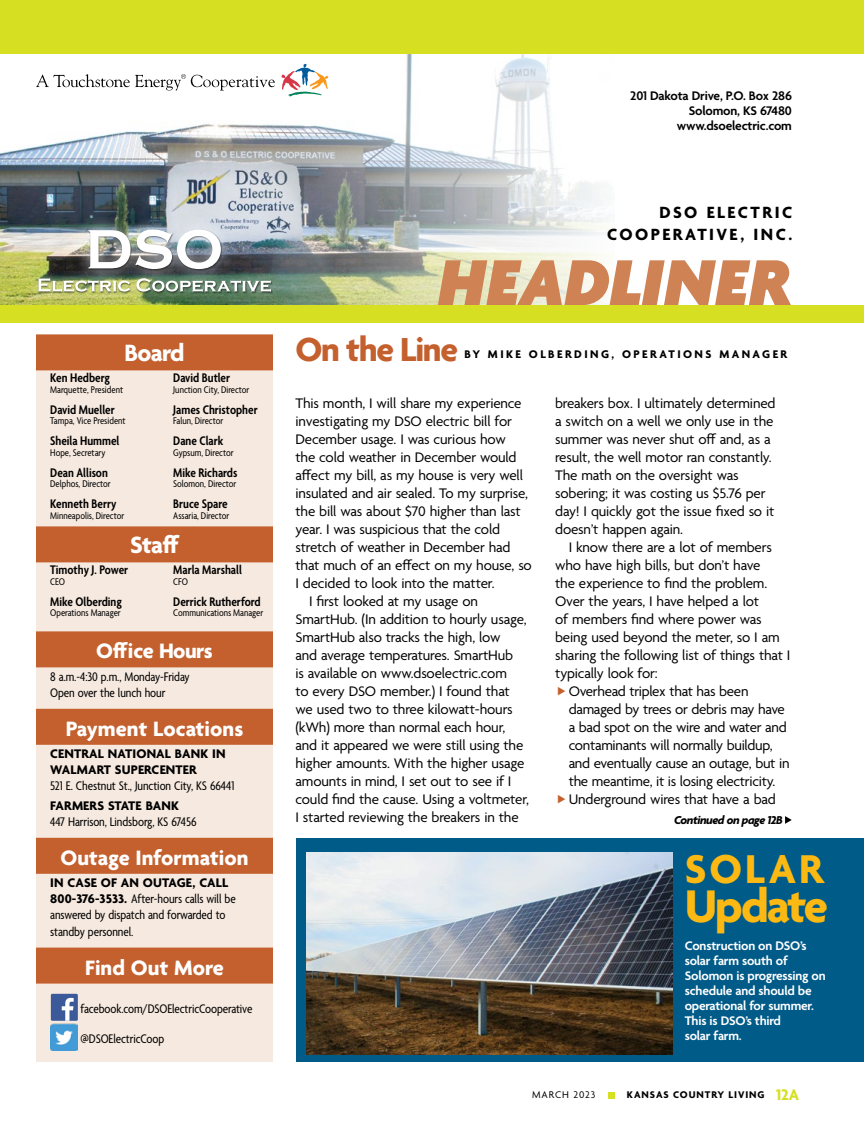
<style>
.page{position:relative;width:864px;height:1134px;background:#fff}
.page>*{position:absolute;margin:0;border:0;box-sizing:border-box;transform-origin:0 0}
.t1{font:700 49.5px "Agenda";letter-spacing:-.04em;color:#fdb913}
.t2{font:700 43.5px "Agenda";letter-spacing:.075em;color:#fdb913}
.t3{font:700 36px "Agenda";letter-spacing:-.035em;color:#c3602e}
.t4{font:700 25.5px "Agenda";letter-spacing:-.025em;color:#fff}
.t5{font:700 22.5px "Agenda";letter-spacing:.005em;color:#fff}
.t6{font:700 22.5px "Agenda";letter-spacing:-.025em;color:#fff}
.t7{font:700 17.55px/21.6px "Agenda";letter-spacing:.14em;color:#000;text-align:right}
.t8{font:15px/18px "Agenda";letter-spacing:-.01em;color:#000}
.t9{font:condensed 13.5px/16.2px "Agenda";letter-spacing:-.005em;color:#000}
.t10{font:600 condensed 13.5px "Agenda";color:#000}
.t11{font:600 13.5px/15px "Agenda";letter-spacing:-.015em;color:#fff}
.t12{font:600 13.5px/15px "Agenda";letter-spacing:-.015em;color:#000;text-align:right}
.t13{font:700 13.5px/16.2px "Agenda";letter-spacing:.01em;color:#000}
.t14{font:italic 700 12.3px "Agenda";letter-spacing:-.035em;color:#000}
.t15{font:700 12px "Agenda";letter-spacing:.205em;color:#000}
.t16{font:condensed 10.5px "Agenda";color:#000}
.t17{font:700 10.5px "Agenda";letter-spacing:.09em;color:#000}
.t18{font:10.5px "Agenda";letter-spacing:.09em;color:#000}
.s1{font-weight:700;font-stretch:normal}
.s2{font-size:16.5px;color:#d7df23}
</style>
<div class="page">
<div style="left:296px;top:839px;width:568px;height:223px;background:#005b89"></div>
<img style="left:0;top:54px;width:608px;height:251px">
<svg style="left:438px;top:260px;width:353px;height:45px"></svg>
<div style="left:0;top:305px;width:864px;height:18px;background:#d7df23"></div>
<div style="left:24px;top:215px;width:261px;height:92px;background:#fff;opacity:.75"></div>
<img style="left:36px;top:228px;width:237px;height:67px">
<img style="left:88px;top:229px;width:133px;height:40px">
<svg style="left:38px;top:278px;width:92px;height:14px"></svg>
<svg style="left:136px;top:278px;width:135px;height:14px"></svg>
<div style="left:36px;top:343px;width:237px;height:719px;background:#f6e9df"></div>
<div style="left:36px;top:334px;width:237px;height:36px;background:#c3602e"></div>
<div style="left:36px;top:526px;width:237px;height:36px;background:#c3602e"></div>
<div style="left:36px;top:631px;width:237px;height:36px;background:#c3602e"></div>
<div style="left:36px;top:709px;width:237px;height:36px;background:#c3602e"></div>
<div style="left:36px;top:838px;width:237px;height:36px;background:#c3602e"></div>
<div style="left:36px;top:948px;width:237px;height:36px;background:#c3602e"></div>
<div style="left:51px;top:994px;width:27px;height:27px;background:#3c5a99"></div>
<svg style="left:62px;top:998px;width:12px;height:23px"></svg>
<img style="left:51px;top:1023px;width:27px;height:28px">
<svg style="left:281px;top:64px;width:47px;height:32px"></svg>
<svg style="left:36px;top:74px;width:239px;height:17px"></svg>
<svg style="left:785px;top:816px;width:7px;height:8px"></svg>
<img style="left:306px;top:852px;width:367px;height:202px">
<div style="left:0;top:0;width:864px;height:54px;background:#d7df23"></div>
<div style="left:608px;top:1092px;width:7px;height:7px;background:#d7df23"></div>
<p class="t12" style="left:630px;top:89px;width:163px">201 Dakota Drive, P.O. Box 286<br>Solomon, KS 67480 www.dsoelectric.com</p>
<p class="t7" style="left:607px;top:203px;width:187px">DSO ELECTRIC<br>COOPERATIVE, INC.</p>
<h3 class="t4" style="left:125px;top:340px;width:61px">Board</h3>
<p class="t10" style="left:50px;top:371px;width:61px">Ken Hedberg</p>
<p class="t16" style="left:50px;top:384px;width:74px">Marquette, President</p>
<p class="t10" style="left:50px;top:402px;width:66px">David Mueller</p>
<p class="t16" style="left:50px;top:415px;width:77px">Tampa, Vice President</p>
<p class="t10" style="left:50px;top:434px;width:71px">Sheila Hummel</p>
<p class="t16" style="left:50px;top:447px;width:57px">Hope, Secretary</p>
<p class="t10" style="left:50px;top:465px;width:59px">Dean Allison</p>
<p class="t16" style="left:50px;top:478px;width:62px">Delphos, Director</p>
<p class="t10" style="left:50px;top:497px;width:68px">Kenneth Berry</p>
<p class="t16" style="left:50px;top:510px;width:76px">Minneapolis, Director</p>
<p class="t10" style="left:173px;top:371px;width:58px">David Butler</p>
<p class="t16" style="left:173px;top:384px;width:78px">Junction City, Director</p>
<p class="t10" style="left:173px;top:402px;width:86px">James Christopher</p>
<p class="t16" style="left:173px;top:415px;width:52px">Falun, Director</p>
<p class="t10" style="left:173px;top:434px;width:52px">Dane Clark</p>
<p class="t16" style="left:173px;top:447px;width:62px">Gypsum, Director</p>
<p class="t10" style="left:173px;top:465px;width:66px">Mike Richards</p>
<p class="t16" style="left:173px;top:478px;width:65px">Solomon, Director</p>
<p class="t10" style="left:173px;top:497px;width:56px">Bruce Spare</p>
<p class="t16" style="left:173px;top:510px;width:58px">Assaria, Director</p>
<h3 class="t4" style="left:130px;top:532px;width:51px">Staff</h3>
<p class="t10" style="left:50px;top:563px;width:80px">Timothy J. Power</p>
<p class="t16" style="left:50px;top:576px;width:16px">CEO</p>
<p class="t10" style="left:50px;top:594px;width:73px">Mike Olberding</p>
<p class="t16" style="left:50px;top:607px;width:72px">Operations Manager</p>
<p class="t10" style="left:173px;top:563px;width:70px">Marla Marshall</p>
<p class="t16" style="left:173px;top:576px;width:16px">CFO</p>
<p class="t10" style="left:173px;top:594px;width:89px">Derrick Rutherford</p>
<p class="t16" style="left:173px;top:607px;width:92px">Communications Manager</p>
<h3 class="t6" style="left:96px;top:639px;width:118px">Office Hours</h3>
<p class="t9" style="left:50px;top:669px;width:141px">8 a.m.-4:30 p.m., Monday-Friday<br>Open over the lunch hour</p>
<h3 class="t5" style="left:66px;top:716px;width:179px">Payment Locations</h3>
<p class="t13" style="left:50px;top:746px;width:177px">CENTRAL NATIONAL BANK IN<br>WALMART SUPERCENTER</p>
<p class="t9" style="left:50px;top:779px;width:186px">521 E. Chestnut St., Junction City, KS 66441</p>
<p class="t13" style="left:50px;top:798px;width:130px">FARMERS STATE BANK</p>
<p class="t9" style="left:50px;top:814px;width:148px">447 Harrison, Lindsborg, KS 67456</p>
<h3 class="t5" style="left:60px;top:845px;width:190px">Outage Information</h3>
<p class="t9" style="left:50px;top:875px;width:187px"><span class="s1">IN CASE OF AN OUTAGE, CALL<br>800-376-3533.</span> After-hours calls will be answered by dispatch and forwarded to standby personnel.</p>
<h3 class="t5" style="left:85px;top:955px;width:140px">Find Out More</h3>
<p class="t9" style="left:81px;top:1002px;width:173px">facebook.com/DSOElectricCooperative</p>
<p class="t9" style="left:81px;top:1032px;width:85px">@DSOElectricCoop</p>
<h3 class="t3" style="left:296px;top:331px;width:164px">On the Line</h3>
<p class="t15" style="left:464px;top:348px;width:324px">BY MIKE OLBERDING, OPERATIONS MANAGER</p>
<p class="t8" style="left:296px;top:395px;width:228px">This month, I will share my experience</p>
<p class="t8" style="left:296px;top:413px;width:218px">investigating my DSO electric bill for</p>
<p class="t8" style="left:296px;top:431px;width:212px">December usage. I was curious how</p>
<p class="t8" style="left:296px;top:449px;width:223px">the cold weather in December would</p>
<p class="t8" style="left:296px;top:467px;width:229px">affect my bill, as my house is very well</p>
<p class="t8" style="left:296px;top:485px;width:234px">insulated and air sealed. To my surprise,</p>
<p class="t8" style="left:296px;top:503px;width:227px">the bill was about $70 higher than last</p>
<p class="t8" style="left:296px;top:521px;width:206px">year. I was suspicious that the cold</p>
<p class="t8" style="left:296px;top:539px;width:217px">stretch of weather in December had</p>
<p class="t8" style="left:296px;top:557px;width:238px">that much of an effect on my house, so</p>
<p class="t8" style="left:296px;top:575px;width:201px">I decided to look into the matter.</p>
<p class="t8" style="left:309px;top:593px;width:171px">I first looked at my usage on</p>
<p class="t8" style="left:296px;top:611px;width:233px">SmartHub. (In addition to hourly usage,</p>
<p class="t8" style="left:296px;top:629px;width:207px">SmartHub also tracks the high, low</p>
<p class="t8" style="left:296px;top:647px;width:219px">and average temperatures. SmartHub</p>
<p class="t8" style="left:296px;top:665px;width:213px">is available on www.dsoelectric.com</p>
<p class="t8" style="left:296px;top:683px;width:216px">to every DSO member.) I found that</p>
<p class="t8" style="left:296px;top:701px;width:219px">we used two to three kilowatt-hours</p>
<p class="t8" style="left:296px;top:719px;width:211px">(kWh) more than normal each hour,</p>
<p class="t8" style="left:296px;top:737px;width:229px">and it appeared we were still using the</p>
<p class="t8" style="left:296px;top:755px;width:231px">higher amounts. With the higher usage</p>
<p class="t8" style="left:296px;top:773px;width:218px">amounts in mind, I set out to see if I</p>
<p class="t8" style="left:296px;top:791px;width:235px">could find the cause. Using a voltmeter,</p>
<p class="t8" style="left:296px;top:809px;width:225px">I started reviewing the breakers in the</p>
<p class="t8" style="left:555px;top:395px;width:222px">breakers box. I ultimately determined a switch on a well we only use in the summer was never shut off and, as a result, the well motor ran constantly.<br>The math on the oversight was sobering; it was costing us $5.76 per day! I quickly got the issue fixed so it doesn’t happen again.</p>
<p class="t8" style="left:569px;top:539px;width:205px">I know there are a lot of members</p>
<p class="t8" style="left:555px;top:557px;width:207px">who have high bills, but don’t have</p>
<p class="t8" style="left:555px;top:575px;width:214px">the experience to find the problem.</p>
<p class="t8" style="left:555px;top:593px;width:206px">Over the years, I have helped a lot</p>
<p class="t8" style="left:555px;top:611px;width:208px">of members find where power was</p>
<p class="t8" style="left:555px;top:629px;width:226px">being used beyond the meter, so I am</p>
<p class="t8" style="left:555px;top:647px;width:237px">sharing the following list of things that I</p>
<p class="t8" style="left:555px;top:665px;width:104px">typically look for:</p>
<p class="t8" style="left:569px;top:683px;width:181px">Overhead triplex that has been</p>
<p class="t8" style="left:569px;top:701px;width:218px">damaged by trees or debris may have</p>
<p class="t8" style="left:569px;top:719px;width:220px">a bad spot on the wire and water and</p>
<p class="t8" style="left:569px;top:737px;width:206px">contaminants will normally buildup,</p>
<p class="t8" style="left:569px;top:755px;width:222px">and eventually cause an outage, but in</p>
<p class="t8" style="left:569px;top:773px;width:208px">the meantime, it is losing electricity.</p>
<p class="t8" style="left:569px;top:791px;width:209px">Underground wires that have a bad</p>
<p class="t14" style="left:674px;top:814px;width:110px">Continued on page 12B</p>
<h2 class="t2" style="left:685px;top:846px;width:141px">SOLAR</h2>
<h1 class="t1" style="left:685px;top:879px;width:145px">Update</h1>
<p class="t11" style="left:685px;top:939px;width:143px">Construction on DSO’s solar farm south of<br>Solomon is progressing on schedule and should be operational for summer.<br>This is DSO’s third<br>solar farm.</p>
<p class="t18" style="left:532px;top:1089px;width:65px">MARCH 2023</p>
<p class="t17" style="left:627px;top:1089px;width:174px">KANSAS COUNTRY LIVING <span class="s2">12A</span></p>
</div>
